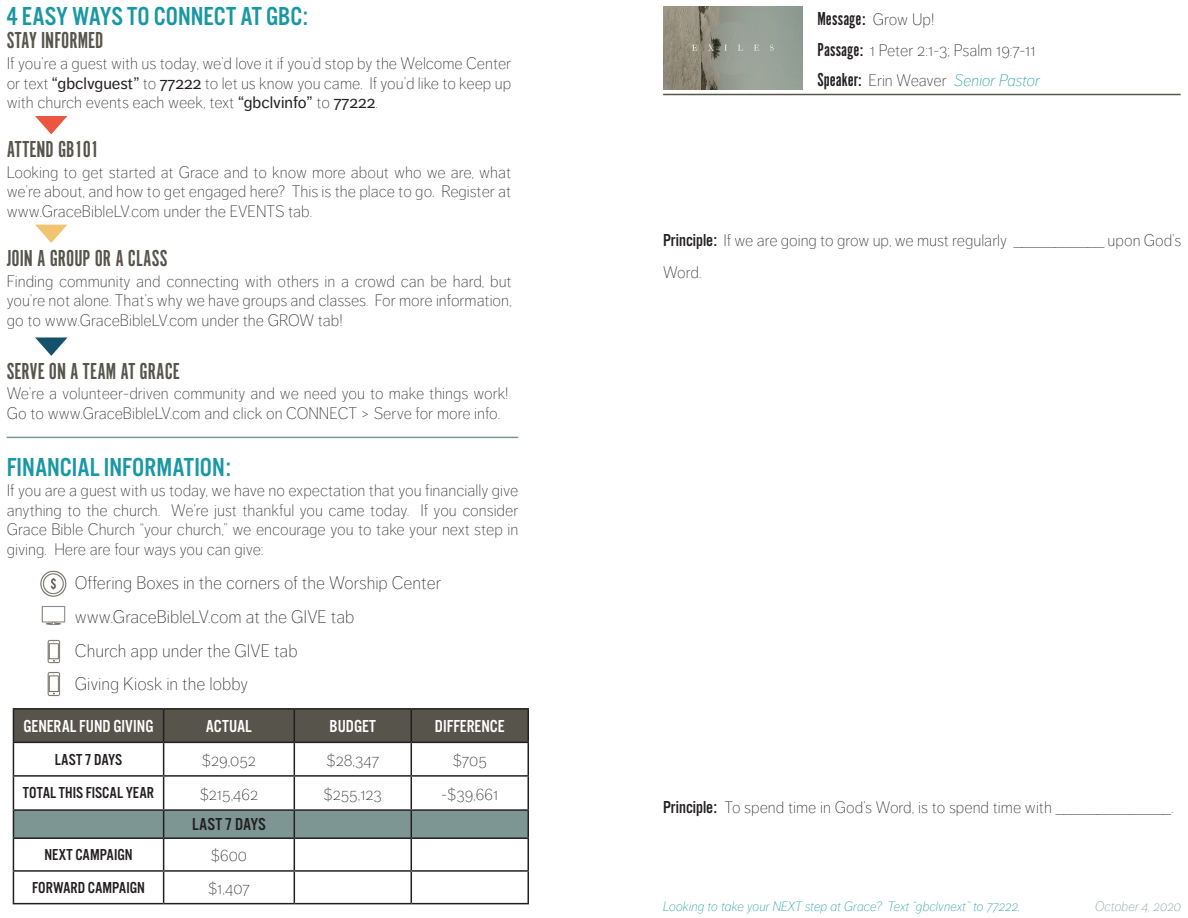
<style>
.page{position:relative;width:1188px;height:918px;background:#fff}
.page>*{position:absolute;margin:0;border:0;box-sizing:border-box;transform-origin:0 0}
.t1{font:27px "Alternate Got No 3 D";color:#1897a4}
.t2{font:24px "Alternate Got No 1 D";color:#57544c}
.t3{font:19.5px "Alternate Got No 1 D";color:#231f20}
.t4{font:300 expanded 18px "Dagny Pro";color:#231f20}
.Body{font:18px "Alternate Got No 3 D";color:#fff}
.Body-2{font:18px "Alternate Got No 3 D";color:#231f20}
.Body-3{font:300 expanded 16.5px/19.5px "Dagny Pro";color:#231f20;text-align:justify}
.Body-4{font:16.5px "Alternate Got No 3 D";color:#231f20}
.t5{font:italic 300 expanded 16.5px "Dagny Pro";color:#1897a4}
.t6{font:italic 300 expanded 13.5px "Dagny Pro";color:#1897a4}
.t7{font:italic 300 expanded 13.5px "Dagny Pro";color:#7d9694}
.s1{font-weight:400;font-stretch:normal}
.s2{font-style:normal;color:#231f20}
.s3{font-family:"Alternate Got No 3 D";font-weight:400;font-stretch:normal;font-size:18px}
</style>
<div class="page">
<hr style="left:663px;top:94px;width:518px;height:1px;background:#57544c">
<svg style="left:35px;top:116px;width:33px;height:19px"></svg>
<svg style="left:35px;top:224px;width:33px;height:19px"></svg>
<svg style="left:35px;top:337px;width:33px;height:19px"></svg>
<hr style="left:7px;top:437px;width:511px;height:1px;background:#7d9694">
<img style="left:663px;top:7px;width:139px;height:83px">
<img style="left:40px;top:570px;width:27px;height:27px">
<img style="left:41px;top:606px;width:25px;height:19px">
<img style="left:47px;top:639px;width:14px;height:25px">
<div style="left:14px;top:710px;width:514px;height:32px;background:#57544c"></div>
<hr style="left:13px;top:708px;width:151px;height:2px;background:#231f20">
<hr style="left:13px;top:710px;width:1px;height:32px;background:#231f20">
<hr style="left:164px;top:708px;width:130px;height:2px;background:#231f20">
<hr style="left:163px;top:710px;width:1px;height:32px;background:#231f20">
<hr style="left:294px;top:708px;width:117px;height:2px;background:#231f20">
<hr style="left:294px;top:710px;width:1px;height:32px;background:#231f20">
<hr style="left:411px;top:708px;width:118px;height:2px;background:#231f20">
<hr style="left:411px;top:710px;width:1px;height:32px;background:#231f20">
<hr style="left:528px;top:710px;width:1px;height:32px;background:#231f20">
<hr style="left:13px;top:742px;width:151px;height:1px;background:#231f20">
<hr style="left:13px;top:743px;width:1px;height:32px;background:#231f20">
<hr style="left:164px;top:742px;width:130px;height:1px;background:#231f20">
<hr style="left:163px;top:743px;width:1px;height:32px;background:#231f20">
<hr style="left:294px;top:742px;width:117px;height:1px;background:#231f20">
<hr style="left:294px;top:743px;width:1px;height:32px;background:#231f20">
<hr style="left:411px;top:742px;width:118px;height:1px;background:#231f20">
<hr style="left:411px;top:743px;width:1px;height:32px;background:#231f20">
<hr style="left:528px;top:743px;width:1px;height:32px;background:#231f20">
<hr style="left:13px;top:775px;width:151px;height:2px;background:#231f20">
<hr style="left:13px;top:777px;width:1px;height:32px;background:#231f20">
<hr style="left:164px;top:775px;width:130px;height:2px;background:#231f20">
<hr style="left:163px;top:777px;width:1px;height:32px;background:#231f20">
<hr style="left:294px;top:775px;width:117px;height:2px;background:#231f20">
<hr style="left:294px;top:777px;width:1px;height:32px;background:#231f20">
<hr style="left:411px;top:775px;width:118px;height:2px;background:#231f20">
<hr style="left:411px;top:777px;width:1px;height:32px;background:#231f20">
<hr style="left:528px;top:777px;width:1px;height:32px;background:#231f20">
<hr style="left:13px;top:809px;width:151px;height:2px;background:#231f20">
<hr style="left:164px;top:809px;width:130px;height:2px;background:#231f20">
<hr style="left:294px;top:809px;width:117px;height:2px;background:#231f20">
<hr style="left:411px;top:809px;width:118px;height:2px;background:#231f20">
<div style="left:13px;top:810px;width:516px;height:27px;background:#7d9694"></div>
<hr style="left:13px;top:837px;width:151px;height:2px;background:#231f20">
<hr style="left:13px;top:839px;width:1px;height:31px;background:#231f20">
<hr style="left:164px;top:837px;width:130px;height:2px;background:#231f20">
<hr style="left:163px;top:839px;width:1px;height:31px;background:#231f20">
<hr style="left:294px;top:837px;width:117px;height:2px;background:#231f20">
<hr style="left:294px;top:839px;width:1px;height:31px;background:#231f20">
<hr style="left:411px;top:837px;width:118px;height:2px;background:#231f20">
<hr style="left:411px;top:839px;width:1px;height:31px;background:#231f20">
<hr style="left:528px;top:839px;width:1px;height:31px;background:#231f20">
<hr style="left:13px;top:870px;width:151px;height:2px;background:#231f20">
<hr style="left:13px;top:872px;width:1px;height:31px;background:#231f20">
<hr style="left:164px;top:870px;width:130px;height:2px;background:#231f20">
<hr style="left:163px;top:872px;width:1px;height:31px;background:#231f20">
<hr style="left:294px;top:870px;width:117px;height:2px;background:#231f20">
<hr style="left:294px;top:872px;width:1px;height:31px;background:#231f20">
<hr style="left:411px;top:870px;width:118px;height:2px;background:#231f20">
<hr style="left:411px;top:872px;width:1px;height:31px;background:#231f20">
<hr style="left:528px;top:872px;width:1px;height:31px;background:#231f20">
<hr style="left:13px;top:903px;width:151px;height:1px;background:#231f20">
<hr style="left:164px;top:903px;width:130px;height:1px;background:#231f20">
<hr style="left:294px;top:903px;width:117px;height:1px;background:#231f20">
<hr style="left:411px;top:903px;width:118px;height:1px;background:#231f20">
<img style="left:47px;top:672px;width:14px;height:25px">
<p class="t1" style="left:7px;top:2px;width:303px">4 EASY WAYS TO CONNECT AT GBC:</p>
<p class="t2" style="left:7px;top:28px;width:98px">STAY INFORMED</p>
<p class="Body-3" style="left:7px;top:54px;width:506px">If you’re a guest with us today, we’d love it if you’d stop by the Welcome Center or text <span class="s1">“gbclvguest”</span> to <span class="s1">77222</span> to let us know you came. If you’d like to keep up with church events each week, text <span class="s1">“gbclvinfo”</span> to <span class="s1">77222</span>.</p>
<p class="t2" style="left:7px;top:136px;width:94px">ATTEND GB101</p>
<p class="Body-3" style="left:7px;top:162px;width:506px">Looking to get started at Grace and to know more about who we are, what we’re about, and how to get engaged here? This is the place to go. Register at www.GraceBibleLV.com under the EVENTS tab.</p>
<p class="t2" style="left:7px;top:246px;width:162px">JOIN A GROUP OR A CLASS</p>
<p class="Body-3" style="left:7px;top:272px;width:506px">Finding community and connecting with others in a crowd can be hard, but you’re not alone. That’s why we have groups and classes. For more information, go to www.GraceBibleLV.com under the GROW tab!</p>
<p class="t2" style="left:7px;top:358px;width:175px">SERVE ON A TEAM AT GRACE</p>
<p class="Body-3" style="left:7px;top:384px;width:503px">We’re a volunteer-driven community and we need you to make things work!<br>Go to www.GraceBibleLV.com and click on CONNECT &gt; Serve for more info.</p>
<p class="t1" style="left:7px;top:452px;width:225px">FINANCIAL INFORMATION:</p>
<p class="Body-3" style="left:7px;top:481px;width:513px">If you are a guest with us today, we have no expectation that you financially give anything to the church. We’re just thankful you came today. If you consider Grace Bible Church “your church,” we encourage you to take your next step in giving. Here are four ways you can give:</p>
<p class="t4" style="left:75px;top:573px;width:368px">Offering Boxes in the corners of the Worship Center</p>
<p class="t4" style="left:75px;top:606px;width:281px">www.GraceBibleLV.com at the GIVE tab</p>
<p class="t4" style="left:75px;top:641px;width:224px">Church app under the GIVE tab</p>
<p class="t4" style="left:75px;top:674px;width:175px">Giving Kiosk in the lobby</p>
<p class="Body" style="left:24px;top:716px;width:131px">GENERAL FUND GIVING</p>
<p class="Body" style="left:206px;top:716px;width:48px">ACTUAL</p>
<p class="Body" style="left:330px;top:716px;width:48px">BUDGET</p>
<p class="Body" style="left:435px;top:716px;width:71px">DIFFERENCE</p>
<p class="Body-4" style="left:55px;top:750px;width:69px">LAST 7 DAYS</p>
<p class="Body-3" style="left:202px;top:751px;width:56px">$29,052</p>
<p class="Body-3" style="left:327px;top:751px;width:54px">$28,347</p>
<p class="Body-3" style="left:453px;top:751px;width:36px">$705</p>
<p class="Body-4" style="left:23px;top:784px;width:133px">TOTAL THIS FISCAL YEAR</p>
<p class="Body-3" style="left:200px;top:784px;width:60px">$215,462</p>
<p class="Body-3" style="left:324px;top:784px;width:60px">$255,123</p>
<p class="Body-3" style="left:441px;top:784px;width:59px">-$39,661</p>
<p class="Body-2" style="left:192px;top:815px;width:75px">LAST 7 DAYS</p>
<p class="Body-4" style="left:44px;top:846px;width:90px">NEXT CAMPAIGN</p>
<p class="Body-3" style="left:211px;top:846px;width:38px">$600</p>
<p class="Body-4" style="left:32px;top:879px;width:114px">FORWARD CAMPAIGN</p>
<p class="Body-3" style="left:208px;top:879px;width:43px">$1,407</p>
<p class="t3" style="left:818px;top:8px;width:50px">Message:</p>
<p class="Body-3" style="left:873px;top:10px;width:63px">Grow Up!</p>
<p class="t3" style="left:818px;top:39px;width:48px">Passage:</p>
<p class="Body-3" style="left:870px;top:40px;width:167px">1 Peter 2:1-3; Psalm 19:7-11</p>
<p class="t3" style="left:818px;top:70px;width:46px">Speaker:</p>
<p class="t5" style="left:869px;top:71px;width:173px"><span class="s2">Erin Weaver</span> Senior Pastor</p>
<p class="Body-3" style="left:663px;top:225px;width:520px;line-height:31.5px"><span class="s3">Principle:</span> If we are going to grow up, we must regularly ___________ upon God’s<br>Word.</p>
<p class="Body-3" style="left:663px;top:798px;width:512px"><span class="s3">Principle:</span> To spend time in God’s Word, is to spend time with ______________.</p>
<p class="t6" style="left:663px;top:899px;width:359px">Looking to take your NEXT step at Grace? Text “gbclvnext” to 77222.</p>
<p class="t7" style="left:1095px;top:899px;width:87px">October 4, 2020</p>
</div>
